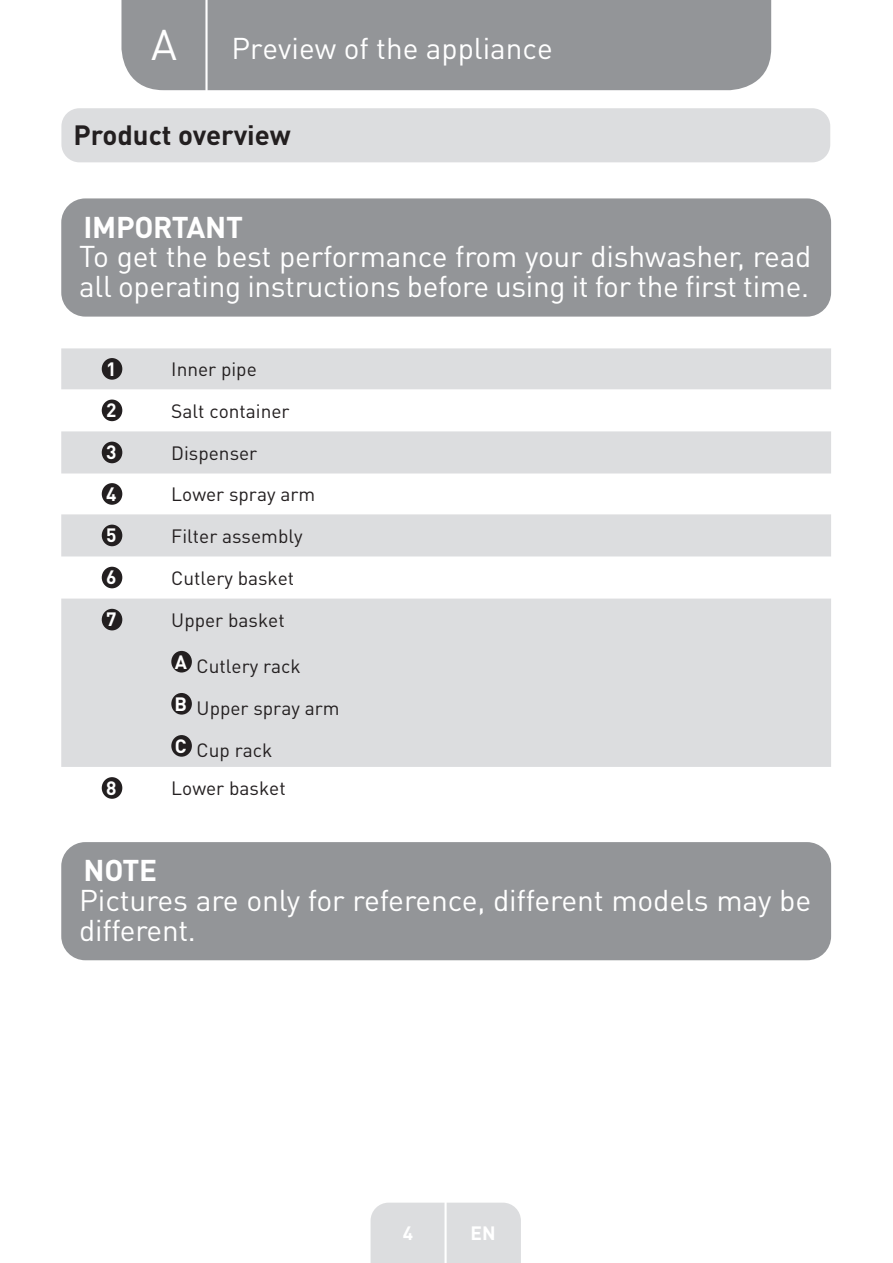
<style>
.page{position:relative;width:893px;height:1263px;background:#fff}
.page>*{position:absolute;margin:0;border:0;box-sizing:border-box;transform-origin:0 0}
.t1{font:42.45px "DIN Pro";color:#fff}
.t2{font:29.7px/29.7px "DIN Pro";letter-spacing:-.01em;color:#fff}
.t3{font:700 29.7px "DIN Pro";letter-spacing:-.01em;color:#fff}
.t4{font:700 27.6px "DIN Pro";color:#231f20}
.t5{font:19.05px "DIN Pro";color:#231f20}
.t6{font:700 19.05px "DIN Pro";color:#fff}
</style>
<div class="page">
<div style="left:121px;top:0;width:650px;height:90px;background:#939598"></div>
<div style="left:370px;top:1203px;width:151px;height:60px;background:#dcdddf"></div>
<hr style="left:444px;top:1179px;width:3px;height:84px;background:#fff">
<hr style="left:205px;top:0;width:3px;height:93px;background:#fff">
<div style="left:61px;top:108px;width:769px;height:54px;background:#dcdddf;border-radius:18px"></div>
<div style="left:61px;top:198px;width:770px;height:119px;background:#939598;border-radius:24px"></div>
<svg style="left:61px;top:348px;width:770px;height:419px;fill:#dcdddf"></svg>
<div style="left:61px;top:431px;width:770px;height:43px;background:#dcdddf"></div>
<div style="left:102px;top:358px;width:20px;height:22px;background:#231f20;border-radius:50%"></div>
<div style="left:102px;top:400px;width:20px;height:21px;background:#231f20;border-radius:50%"></div>
<div style="left:102px;top:442px;width:20px;height:21px;background:#231f20;border-radius:50%"></div>
<div style="left:102px;top:483px;width:20px;height:22px;background:#231f20;border-radius:50%"></div>
<div style="left:102px;top:525px;width:20px;height:21px;background:#231f20;border-radius:50%"></div>
<div style="left:102px;top:567px;width:20px;height:21px;background:#231f20;border-radius:50%"></div>
<div style="left:102px;top:609px;width:20px;height:21px;background:#231f20;border-radius:50%"></div>
<div style="left:171px;top:651px;width:21px;height:22px;background:#231f20;border-radius:50%"></div>
<div style="left:171px;top:693px;width:21px;height:22px;background:#231f20;border-radius:50%"></div>
<div style="left:171px;top:735px;width:21px;height:22px;background:#231f20;border-radius:50%"></div>
<div style="left:102px;top:777px;width:20px;height:22px;background:#231f20;border-radius:50%"></div>
<div style="left:61px;top:842px;width:770px;height:118px;background:#939598;border-radius:24px"></div>
<h1 class="t1" style="left:151px;top:30px;width:27px">A</h1>
<p class="t2" style="left:231px;top:37px;width:323px">Preview of the appliance</p>
<p class="t4" style="left:73px;top:117px;width:219px">Product overview</p>
<p class="t3" style="left:84px;top:207px;width:161px">IMPORTANT</p>
<p class="t2" style="left:79px;top:245px;width:734px">To get the best performance from your dishwasher, read all operating instructions before using it for the first time.</p>
<p class="t6" style="left:106px;top:356px;width:12px">1</p>
<p class="t5" style="left:171px;top:363px;width:87px">Inner pipe</p>
<p class="t6" style="left:106px;top:398px;width:12px">2</p>
<p class="t5" style="left:171px;top:404px;width:120px">Salt container</p>
<p class="t6" style="left:106px;top:440px;width:12px">3</p>
<p class="t5" style="left:171px;top:446px;width:88px">Dispenser</p>
<p class="t6" style="left:106px;top:481px;width:12px">4</p>
<p class="t5" style="left:171px;top:488px;width:145px">Lower spray arm</p>
<p class="t6" style="left:106px;top:523px;width:12px">5</p>
<p class="t5" style="left:171px;top:529px;width:133px">Filter assembly</p>
<p class="t6" style="left:106px;top:565px;width:12px">6</p>
<p class="t5" style="left:171px;top:571px;width:124px">Cutlery basket</p>
<p class="t6" style="left:106px;top:607px;width:12px">7</p>
<p class="t5" style="left:171px;top:613px;width:115px">Upper basket</p>
<p class="t5" style="left:175px;top:659px;width:127px"><sup>A</sup> Cutlery rack</p>
<p class="t5" style="left:175px;top:701px;width:166px"><sup>B</sup> Upper spray arm</p>
<p class="t5" style="left:175px;top:743px;width:99px"><sup>C</sup> Cup rack</p>
<p class="t6" style="left:106px;top:775px;width:12px">8</p>
<p class="t5" style="left:171px;top:782px;width:116px">Lower basket</p>
<p class="t3" style="left:84px;top:851px;width:75px">NOTE</p>
<p class="t2" style="left:79px;top:889px;width:733px">Pictures are only for reference, different models may be different.</p>
<p class="t6" style="left:403px;top:1220px;width:12px">4</p>
<p class="t6" style="left:471px;top:1220px;width:27px">EN</p>
</div>
